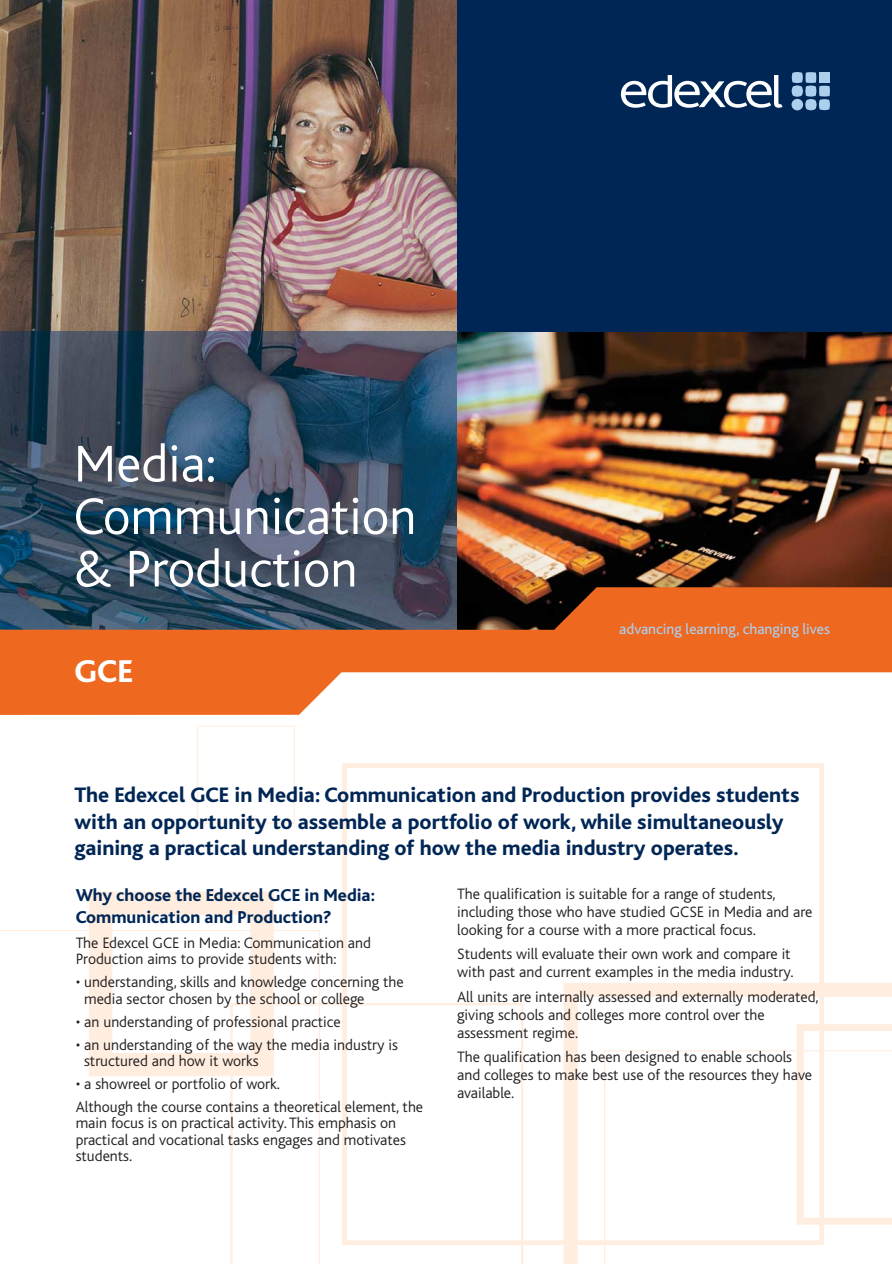
<style>
.page{position:relative;width:892px;height:1264px;background:#fff}
.page>*{position:absolute;margin:0;border:0;box-sizing:border-box;transform-origin:0 0}
.t1{font:300 54px/52.5px "Bliss";color:#fff}
.t2{font:800 33px "Bliss";color:#fff}
.t3{font:800 21.9px/26.2px "Bliss";color:#002655}
.t4{font:800 18px/21.6px "Bliss";color:#002655}
.t5{font:300 15.75px/18px "Bliss";color:#231f1f}
.t6{font:15.3px "Bliss";color:#accfee}
</style>
<div class="page">
<img style="left:0;top:0;width:892px;height:1264px">
<h1 class="t1" style="left:74px;top:443px;width:344px">Media:<br>Communication &amp; Production</h1>
<h2 class="t2" style="left:74px;top:659px;width:60px">GCE</h2>
<p class="t6" style="left:619px;top:624px;width:212px">advancing learning, changing lives</p>
<h3 class="t3" style="left:74px;top:784px;width:726px">The Edexcel GCE in Media: Communication and Production provides students with an opportunity to assemble a portfolio of work, while simultaneously gaining a practical understanding of how the media industry operates.</h3>
<p class="t4" style="left:76px;top:886px;width:301px">Why choose the Edexcel GCE in Media:<br>Communication and Production?</p>
<p class="t5" style="left:76px;top:936px;width:297px;line-height:16.5px">The Edexcel GCE in Media: Communication and<br>Production aims to provide students with:</p>
<p class="t5" style="left:84px;top:975px;width:321px;line-height:16.5px;text-indent:-8px">• understanding, skills and knowledge concerning the media sector chosen by the school or college</p>
<p class="t5" style="left:76px;top:1014px;width:267px">• an understanding of professional practice</p>
<p class="t5" style="left:84px;top:1038px;width:315px;line-height:16.5px;text-indent:-8px">• an understanding of the way the media industry is structured and how it works</p>
<p class="t5" style="left:76px;top:1074px;width:349px;line-height:23px">• a showreel or portfolio of work.<br>Although the course contains a theoretical element, the</p>
<p class="t5" style="left:76px;top:1116px;width:332px;line-height:16.5px">main focus is on practical activity. This emphasis on practical and vocational tasks engages and motivates students.</p>
<p class="t5" style="left:457px;top:886px;width:357px">The qualification is suitable for a range of students, including those who have studied GCSE in Media and are looking for a course with a more practical focus.</p>
<p class="t5" style="left:457px;top:947px;width:338px">Students will evaluate their own work and compare it with past and current examples in the media industry.</p>
<p class="t5" style="left:457px;top:989px;width:363px">All units are internally assessed and externally moderated, giving schools and colleges more control over the assessment regime.</p>
<p class="t5" style="left:457px;top:1049px;width:356px">The qualification has been designed to enable schools and colleges to make best use of the resources they have available.</p>
</div>
